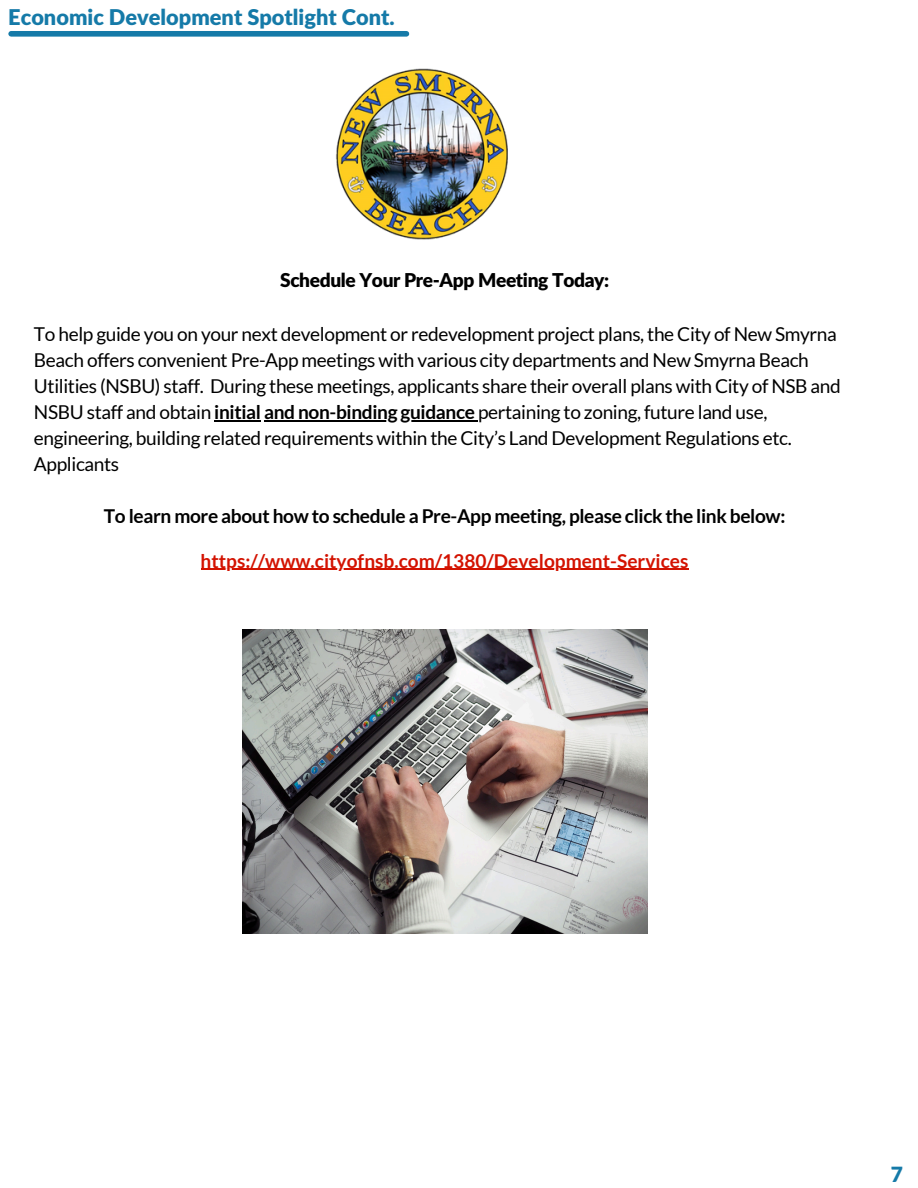
<style>
.page{position:relative;width:918px;height:1188px;background:#fff}
.page>*{position:absolute;margin:0;border:0;box-sizing:border-box;transform-origin:0 0}
.t1{font:900 21.75px "Lato Latin";color:#157aa8}
.t2{font:900 21px "Lato Latin";color:#157aa8}
.t3{font:19.05px/25.8px "Lato";letter-spacing:-.02em;color:#000}
.t4{font:700 19.05px "Lato";letter-spacing:-.02em;color:#000}
.t5{font:700 19.05px "Lato";color:#d31200}
.t6{font:900 19.05px "Lato Latin";letter-spacing:-.02em;color:#000}
.s1{font-weight:700}
</style>
<div class="page">
<div style="left:11px;top:31px;width:395px;height:6px;background:#157aa8"></div>
<img style="left:336px;top:68px;width:172px;height:172px">
<hr style="left:214px;top:420px;width:47px;height:1px;background:#000">
<hr style="left:264px;top:420px;width:133px;height:1px;background:#000">
<hr style="left:401px;top:420px;width:77px;height:1px;background:#000">
<hr style="left:201px;top:569px;width:487px;height:1px;background:#d31200">
<img style="left:242px;top:630px;width:405px;height:303px">
<p class="t1" style="left:8px;top:8px;width:388px">Economic Development Spotlight Cont.</p>
<p class="t6" style="left:280px;top:272px;width:331px">Schedule Your Pre-App Meeting Today:</p>
<h2 class="t3" style="left:34px;top:321px;width:808px">To help guide you on your next development or redevelopment project plans, the City of New Smyrna Beach offers convenient Pre-App meetings with various city departments and New Smyrna Beach Utilities (NSBU) staff. During these meetings, applicants share their overall plans with City of NSB and NSBU staff and obtain <span class="s1">initial and non-binding guidance</span> pertaining to zoning, future land use,</h2>
<h2 class="t3" style="left:34px;top:425px;width:759px">engineering, building related requirements within the City’s Land Development Regulations etc.<br>Applicants</h2>
<h2 class="t4" style="left:104px;top:504px;width:683px">To learn more about how to schedule a Pre-App meeting, please click the link below:</h2>
<h2 class="t5" style="left:201px;top:549px;width:489px">https://www.cityofnsb.com/1380/Development-Services</h2>
<p class="t2" style="left:891px;top:1165px;width:14px">7</p>
</div>
